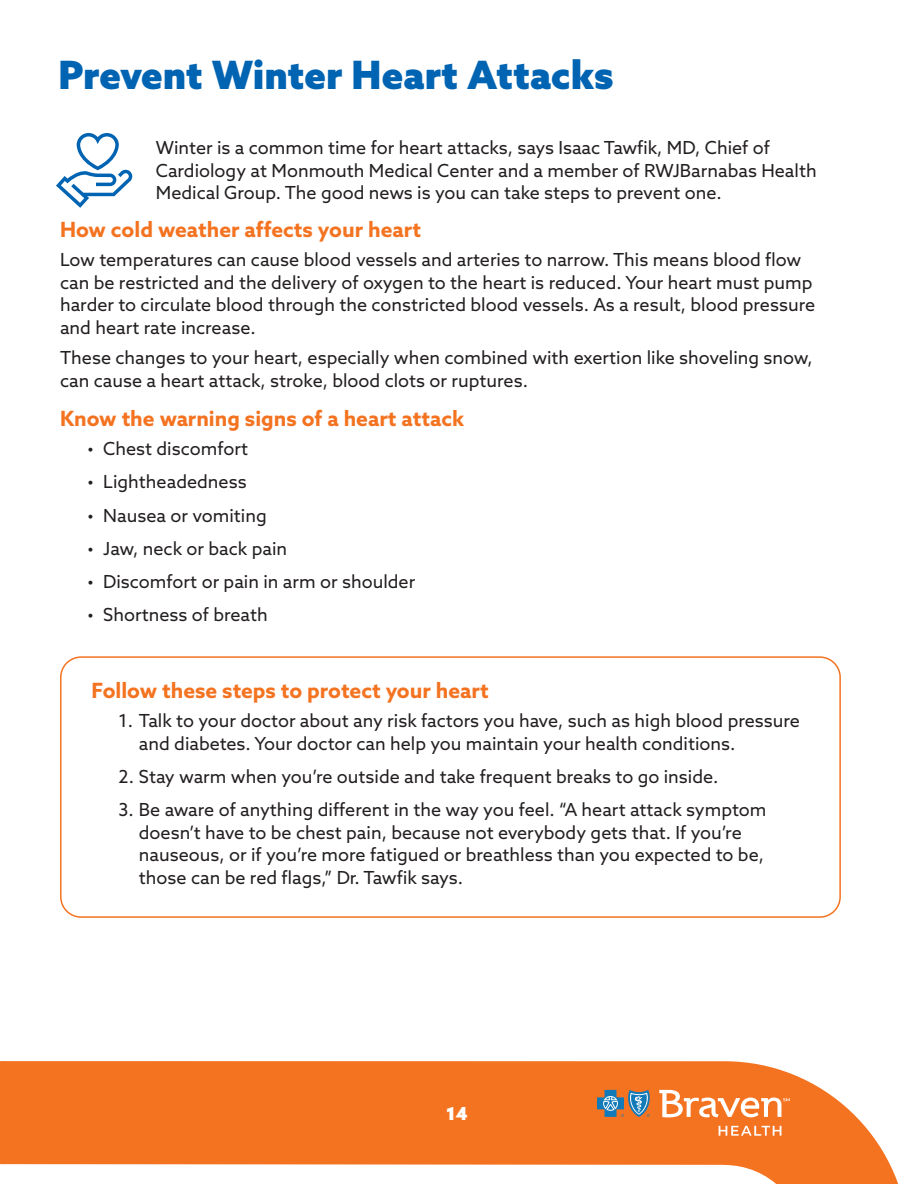
<style>
.page{position:relative;width:914px;height:1184px;background:#fff}
.page>*{position:absolute;margin:0;border:0;box-sizing:border-box;transform-origin:0 0}
.Headline{font:900 39px "Azo Sans";letter-spacing:-.005em;color:#0164b2}
.Subhead{font:700 21px "Azo Sans";color:#f47321}
.Body{font:18px/22.5px "Azo Sans";color:#231f20}
.Subhead-2{font:18px/22.5px "Azo Sans";color:#231f20}
.t1{font:900 18px "Azo Sans";color:#fff}
</style>
<div class="page">
<svg style="left:5px;top:1061px;width:894px;height:123px;fill:#f47321"></svg>
<svg style="left:659px;top:1089px;width:130px;height:28px"></svg>
<svg style="left:718px;top:1125px;width:63px;height:10px"></svg>
<svg style="left:597px;top:1089px;width:53px;height:28px"></svg>
<div style="left:60px;top:656px;width:780px;height:261px;border:2px solid #f47321;border-radius:20px"></div>
<svg style="left:56px;top:133px;width:76px;height:75px"></svg>
<svg style="left:0;top:1061px;width:5px;height:104px"></svg>
<p class="Headline" style="left:58px;top:49px;width:556px">Prevent Winter Heart Attacks</p>
<p class="Subhead-2" style="left:156px;top:136px;width:662px">Winter is a common time for heart attacks, says Isaac Tawfik, MD, Chief of<br>Cardiology at Monmouth Medical Center and a member of RWJBarnabas Health<br>Medical Group. The good news is you can take steps to prevent one.</p>
<p class="Subhead" style="left:60px;top:215px;width:362px">How cold weather affects your heart</p>
<p class="Body" style="left:60px;top:248px;width:756px">Low temperatures can cause blood vessels and arteries to narrow. This means blood flow can be restricted and the delivery of oxygen to the heart is reduced. Your heart must pump harder to circulate blood through the constricted blood vessels. As a result, blood pressure and heart rate increase.</p>
<p class="Body" style="left:60px;top:346px;width:754px">These changes to your heart, especially when combined with exertion like shoveling snow, can cause a heart attack, stroke, blood clots or ruptures.</p>
<p class="Subhead" style="left:60px;top:404px;width:406px">Know the warning signs of a heart attack</p>
<p class="Body" style="left:87px;top:437px;width:162px">• Chest discomfort</p>
<p class="Body" style="left:87px;top:470px;width:161px">• Lightheadedness</p>
<p class="Body" style="left:87px;top:503px;width:181px">• Nausea or vomiting</p>
<p class="Body" style="left:87px;top:537px;width:202px">• Jaw, neck or back pain</p>
<p class="Body" style="left:87px;top:570px;width:330px">• Discomfort or pain in arm or shoulder</p>
<p class="Body" style="left:87px;top:603px;width:182px">• Shortness of breath</p>
<p class="Subhead" style="left:92px;top:676px;width:398px">Follow these steps to protect your heart</p>
<p class="Body" style="left:139px;top:709px;width:662px;text-indent:-20px">1. Talk to your doctor about any risk factors you have, such as high blood pressure and diabetes. Your doctor can help you maintain your health conditions.</p>
<p class="Body" style="left:119px;top:765px;width:601px">2. Stay warm when you’re outside and take frequent breaks to go inside.</p>
<p class="Body" style="left:139px;top:798px;width:629px;text-indent:-20px">3. Be aware of anything different in the way you feel. “A heart attack symptom doesn’t have to be chest pain, because not everybody gets that. If you’re nauseous, or if you’re more fatigued or breathless than you expected to be, those can be red flags,” Dr. Tawfik says.</p>
<p class="t1" style="left:446px;top:1101px;width:23px">14</p>
</div>
